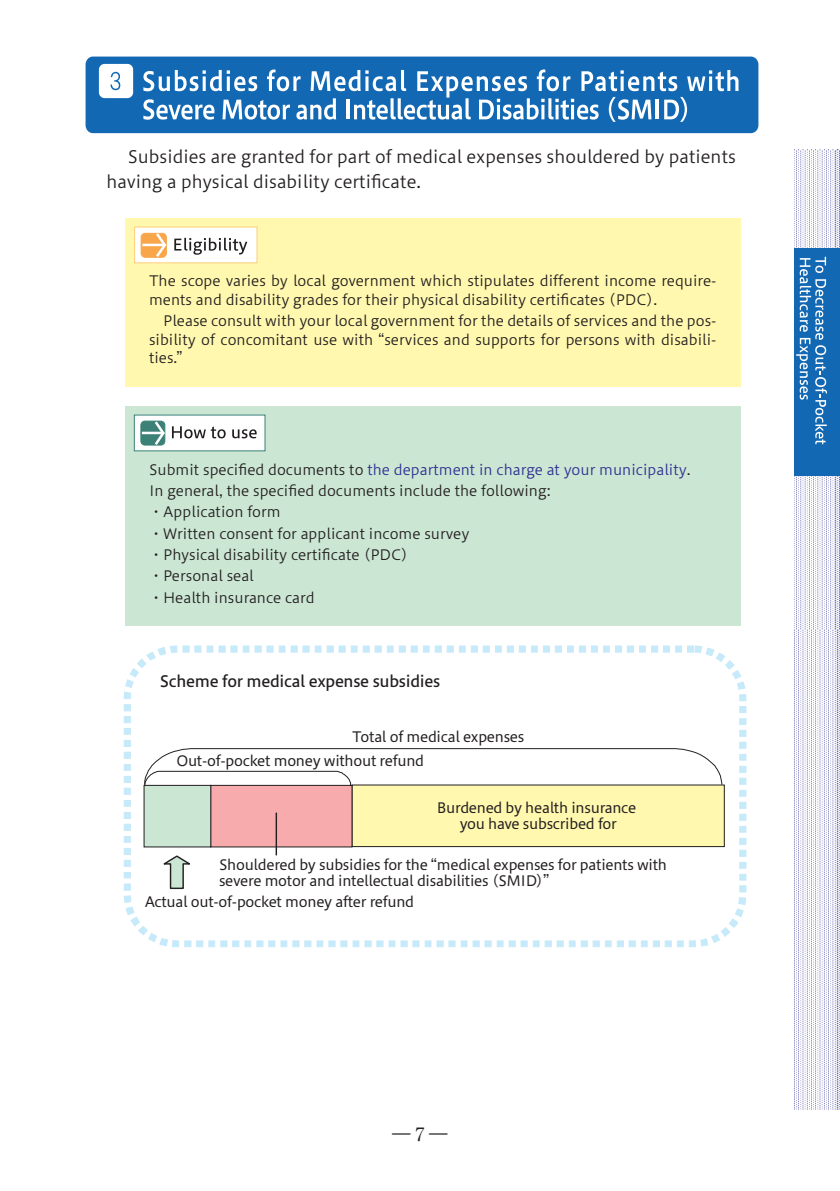
<style>
.page{position:relative;width:840px;height:1191px;background:#fff}
.page>*{position:absolute;margin:0;border:0;box-sizing:border-box;transform-origin:0 0}
.t1{font:18.4px "Ryumin Pro";color:#231f20}
.t2{font:17px/25.6px "Hiragino UD Sans Std N W3";color:#231f20}
.t3{font:15.6px "Hiragino UD Sans Std N W5";letter-spacing:-.02em;color:#231f20}
.t4{font:14.2px/21.2px "Hiragino UD Sans Std N W3";color:#231f20}
.t5{font:14.2px/15.6px "Hiragino UD Sans Std N W4";letter-spacing:-.02em;color:#231f20}
.s1{color:#2e3092}
</style>
<div class="page">
<div style="left:85px;top:57px;width:673px;height:76px;background:#1268b3;border-radius:8px"></div>
<svg style="left:143px;top:69px;width:595px;height:53px"></svg>
<div style="left:99px;top:64px;width:34px;height:34px;background:#fff;border-radius:6px"></div>
<svg style="left:110px;top:72px;width:10px;height:18px"></svg>
<svg style="left:123px;top:645px;width:623px;height:302px"></svg>
<div style="left:352px;top:785px;width:371px;height:61px;background:#fff8ae"></div>
<div style="left:351px;top:784px;width:373px;height:63px;border:1px solid #231f20"></div>
<div style="left:210px;top:785px;width:142px;height:62px;background:#f8abad"></div>
<div style="left:144px;top:785px;width:66px;height:62px;background:#cbe6d3"></div>
<div style="left:144px;top:785px;width:67px;height:62px;border:1px solid #231f20"></div>
<svg style="left:162px;top:854px;width:32px;height:35px"></svg>
<svg style="left:144px;top:748px;width:578px;height:39px"></svg>
<hr style="left:275px;top:813px;width:2px;height:42px;background:#231f20">
<div style="left:124px;top:406px;width:616px;height:220px;background:#cbe6d3"></div>
<div style="left:124px;top:218px;width:616px;height:168px;background:#fff8ae"></div>
<div style="left:134px;top:415px;width:131px;height:36px;background:#fff"></div>
<div style="left:141px;top:421px;width:24px;height:24px;background:#3c8177;border-radius:4px"></div>
<div style="left:140px;top:420px;width:25px;height:25px;border:1px solid #3c8177;border-radius:4px"></div>
<hr style="left:142px;top:432px;width:21px;height:2px;background:#fff">
<svg style="left:152px;top:420px;width:73px;height:26px"></svg>
<svg style="left:232px;top:429px;width:24px;height:9px"></svg>
<div style="left:134px;top:227px;width:123px;height:36px;background:#fff"></div>
<div style="left:134px;top:227px;width:123px;height:36px;border:1px solid #fece7a"></div>
<div style="left:141px;top:233px;width:25px;height:24px;background:#f9a64a;border-radius:4px"></div>
<div style="left:140px;top:233px;width:27px;height:25px;border:1px solid #f9a64a;border-radius:4px"></div>
<hr style="left:142px;top:244px;width:23px;height:2px;background:#fff">
<svg style="left:153px;top:232px;width:94px;height:26px"></svg>
<img style="left:794px;top:149px;width:17px;height:960px">
<img style="left:811px;top:149px;width:28px;height:960px">
<div style="left:793px;top:248px;width:46px;height:227px;background:#1268b3"></div>
<svg style="left:796px;top:257px;width:30px;height:187px"></svg>
<p class="t2" style="left:106px;top:142px;width:630px;text-indent:21px">Subsidies are granted for part of medical expenses shouldered by patients having a physical disability certificate.</p>
<p class="t4" style="left:149px;top:271px;width:568px;line-height:18.4px">The scope varies by local government which stipulates different income require&shy;ments and disability grades for their physical disability certificates (PDC).</p>
<p class="t4" style="left:149px;top:311px;width:568px;line-height:18.4px;text-align:justify;text-indent:14px">Please consult with your local government for the details of services and the pos&shy;sibility of concomitant use with “services and supports for persons with disabili&shy;ties.”</p>
<p class="t4" style="left:149px;top:458px;width:543px">Submit specified documents to <span class="s1">the department in charge at your municipality</span>.<br>In general, the specified documents include the following:<br>・Application form<br>・Written consent for applicant income survey<br>・Physical disability certificate (PDC)<br>・Personal seal<br>・Health insurance card</p>
<p class="t3" style="left:160px;top:669px;width:282px">Scheme for medical expense subsidies</p>
<p class="t5" style="left:176px;top:724px;width:349px;line-height:24.2px;text-indent:176px">Total of medical expenses<br>Out-of-pocket money without refund</p>
<p class="t5" style="left:436px;top:799px;width:201px;text-align:center">Burdened by health insurance you have subscribed for</p>
<p class="t5" style="left:219px;top:856px;width:449px">Shouldered by subsidies for the “medical expenses for patients with severe motor and intellectual disabilities (SMID)”</p>
<p class="t5" style="left:145px;top:893px;width:271px">Actual out-of-pocket money after refund</p>
<p class="t1" style="left:415px;top:1120px;width:11px">7</p>
<p class="t1" style="left:392px;top:1120px;width:57px">―　―</p>
</div>
